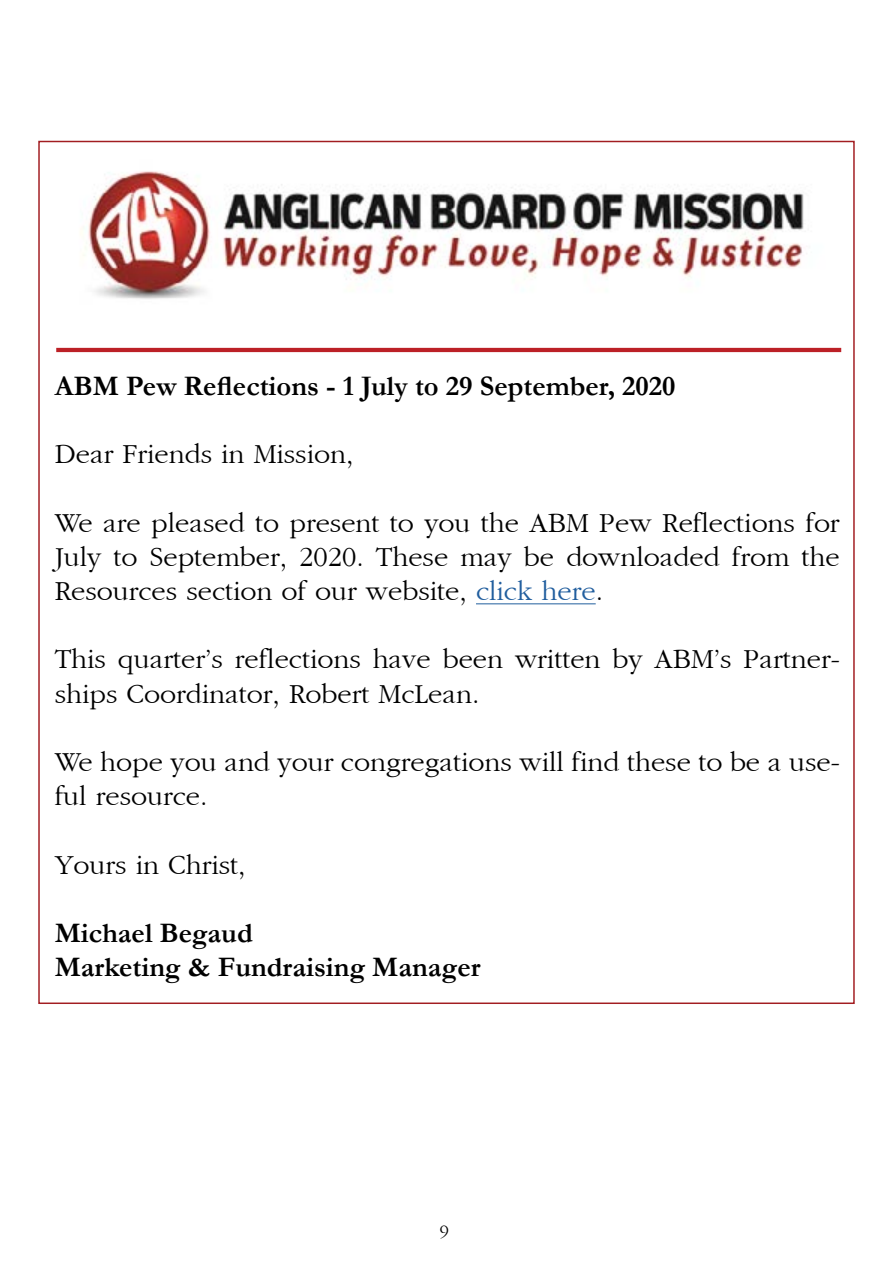
<style>
.page{position:relative;width:893px;height:1263px;background:#fff}
.page>*{position:absolute;margin:0;border:0;box-sizing:border-box;transform-origin:0 0}
.t1{font:28.5px/34.2px "Garamond";color:#000}
.t2{font:700 28.5px/34.2px "Garamond";color:#000}
.t3{font:18px "Garamond";color:#000}
.s1{color:#215e9e}
</style>
<div class="page">
<img style="left:81px;top:171px;width:723px;height:128px">
<hr style="left:56px;top:348px;width:785px;height:4px;background:#bc2026">
<hr style="left:476px;top:603px;width:120px;height:1px;background:#215e9e">
<p class="t2" style="left:55px;top:369px;width:622px">ABM Pew Reflections - 1 July to 29 September, 2020</p>
<p class="t1" style="left:55px;top:438px;width:300px">Dear Friends in Mission,</p>
<p class="t1" style="left:55px;top:507px;width:786px;text-align:justify">We are pleased to present to you the ABM Pew Reflections for July to September, 2020. These may be downloaded from the Resources section of our website, <span class="s1">click here</span>.</p>
<p class="t1" style="left:55px;top:643px;width:787px">This quarter’s reflections have been written by ABM’s Partner&shy;ships Coordinator, Robert McLean.</p>
<p class="t1" style="left:55px;top:746px;width:787px">We hope you and your congregations will find these to be a use&shy;ful resource.</p>
<p class="t1" style="left:55px;top:849px;width:192px">Yours in Christ,</p>
<p class="t2" style="left:55px;top:916px;width:427px">Michael Begaud<br>Marketing &amp; Fundraising Manager</p>
<p class="t3" style="left:440px;top:1223px;width:10px">9</p>
</div>
